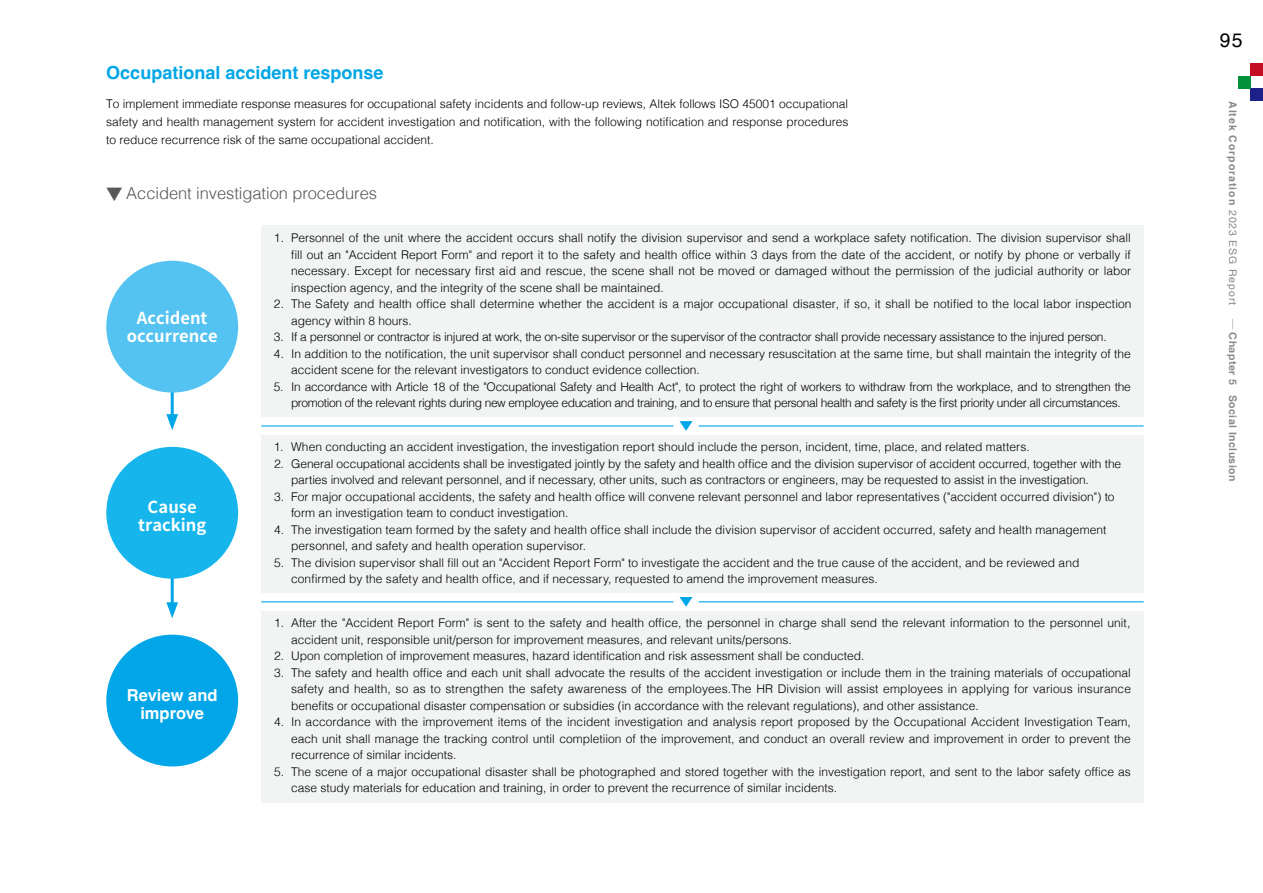
<style>
.page{position:relative;width:1263px;height:893px;background:#fff}
.page>*{position:absolute;margin:0;border:0;box-sizing:border-box;transform-origin:0 0}
.t1{font:19.5px "Helvetica";color:#000}
.t2{font:700 18px "Helvetica";color:#00a6e7}
.t3{font:300 16.5px "Helvetica";letter-spacing:-.005em;color:#595757}
.t4{font:700 16.5px/18px "Noto Sans CJ Ktc";letter-spacing:.005em;color:#fff;text-align:center}
.t5{font:700 16.5px/18px "Helvetica";color:#fff;text-align:center}
.t6{font:300 12px/16.5px "Helvetica";color:#000}
.t7{font:300 12px/16.5px "Helvetica";letter-spacing:-.03em;color:#000;text-align:center}
.t8{font:300 12px "Helvetica";letter-spacing:-.02em;color:#000}
.t9{font:700 10.5px "Helvetica";letter-spacing:.09em;color:#898989}
.t10{font:700 10.5px "Helvetica";letter-spacing:.04em;color:#898989}
.t11{font:700 10.5px "Source Han Sans TC";color:#898989}
.s1{font-family:"Source Han Sans TC"}
.s2{font-weight:400}
.s3{font-family:"Helvetica Neue"}
</style>
<div class="page">
<hr style="left:171px;top:390px;width:3px;height:30px;background:#00a6e7">
<svg style="left:166px;top:414px;width:12px;height:16px"></svg>
<hr style="left:171px;top:578px;width:3px;height:30px;background:#00a6e7">
<svg style="left:166px;top:602px;width:12px;height:16px"></svg>
<div style="left:106px;top:635px;width:132px;height:131px;background:#00a6e7;border-radius:50%"></div>
<div style="left:261px;top:611px;width:883px;height:192px;background:#f2f3f3"></div>
<div style="left:261px;top:435px;width:883px;height:157px;background:#f2f3f3"></div>
<div style="left:261px;top:225px;width:883px;height:192px;background:#f2f3f3"></div>
<div style="left:106px;top:261px;width:132px;height:132px;background:#54c3f1;border-radius:50%"></div>
<div style="left:106px;top:447px;width:132px;height:132px;background:#16b6ec;border-radius:50%"></div>
<div style="left:1251px;top:88px;width:12px;height:12px;background:#1d2088"></div>
<div style="left:1238px;top:76px;width:13px;height:12px;background:#00913a"></div>
<div style="left:1251px;top:64px;width:12px;height:12px;background:#c30e23"></div>
<hr style="left:699px;top:425px;width:445px;height:2px;background:#00a6e7">
<hr style="left:261px;top:425px;width:412px;height:2px;background:#00a6e7">
<svg style="left:679px;top:421px;width:14px;height:10px"></svg>
<hr style="left:699px;top:601px;width:445px;height:1px;background:#00a6e7">
<hr style="left:261px;top:601px;width:412px;height:1px;background:#00a6e7">
<svg style="left:679px;top:597px;width:14px;height:10px"></svg>
<h2 class="t2" style="left:106px;top:62px;width:279px">Occupational accident response</h2>
<p class="t6" style="left:106px;top:94px;width:743px;line-height:18px;text-align:justify">To implement immediate response measures for occupational safety incidents and follow-up reviews, Altek follows ISO 45001 occupational safety and health management system for accident investigation and notification, with the following notification and response procedures to reduce recurrence risk of the same occupational accident.</p>
<h3 class="t3" style="left:106px;top:179px;width:272px"><span class="s1">▼</span> Accident investigation procedures</h3>
<h3 class="t4" style="left:127px;top:309px;width:92px">Accident occurrence</h3>
<h3 class="t4" style="left:138px;top:498px;width:70px">Cause tracking</h3>
<h3 class="t5" style="left:127px;top:688px;width:92px">Review and improve</h3>
<p class="t6" style="left:291px;top:229px;width:842px;text-align:justify;text-indent:-17px">1. Personnel of the unit where the accident occurs shall notify the division supervisor and send a workplace safety notification. The division supervisor shall fill out an "Accident Report Form" and report it to the safety and health office within 3 days from the date of the accident, or notify by phone or verbally if necessary. Except for necessary first aid and rescue, the scene shall not be moved or damaged without the permission of the judicial authority or labor inspection agency, and the integrity of the scene shall be maintained.</p>
<p class="t6" style="left:291px;top:295px;width:842px;text-indent:-17px">2. The Safety and health office shall determine whether the accident is a major occupational disaster, if so, it shall be notified to the local labor inspection agency within 8 hours.</p>
<p class="t8" style="left:274px;top:327px;width:834px">3. If a personnel or contractor is injured at work, the on-site supervisor or the supervisor of the contractor shall provide necessary assistance to the injured person.</p>
<p class="t6" style="left:291px;top:345px;width:841px;text-indent:-17px">4. In addition to the notification, the unit supervisor shall conduct personnel and necessary resuscitation at the same time, but shall maintain the integrity of the accident scene for the relevant investigators to conduct evidence collection.</p>
<p class="t7" style="left:274px;top:378px;width:858px">5. In accordance with Article 18 of the "Occupational Safety and Health Act", to protect the right of workers to withdraw from the workplace, and to strengthen the promotion of the relevant rights during new employee education and training, and to ensure that personal health and safety is the first priority under all circumstances.</p>
<p class="t6" style="left:274px;top:438px;width:757px">1. When conducting an accident investigation, the investigation report should include the person, incident, time, place, and related matters.</p>
<p class="t6" style="left:291px;top:455px;width:832px;text-indent:-17px">2. General occupational accidents shall be investigated jointly by the safety and health office and the division supervisor of accident occurred, together with the parties involved and relevant personnel, and if necessary, other units, such as contractors or engineers, may be requested to assist in the investigation.</p>
<p class="t6" style="left:291px;top:488px;width:825px;text-indent:-17px">3. For major occupational accidents, the safety and health office will convene relevant personnel and labor representatives ("accident occurred division") to form an investigation team to conduct investigation.</p>
<p class="t6" style="left:291px;top:521px;width:817px;text-indent:-17px">4. The investigation team formed by the safety and health office shall include the division supervisor of accident occurred, safety and health management personnel, and safety and health operation supervisor.</p>
<p class="t6" style="left:291px;top:554px;width:790px;text-indent:-17px">5. The division supervisor shall fill out an "Accident Report Form" to investigate the accident and the true cause of the accident, and be reviewed and confirmed by the safety and health office, and if necessary, requested to amend the improvement measures.</p>
<p class="t6" style="left:291px;top:614px;width:841px;text-indent:-17px">1. After the "Accident Report Form" is sent to the safety and health office, the personnel in charge shall send the relevant information to the personnel unit, accident unit, responsible unit/person for improvement measures, and relevant units/persons.</p>
<p class="t6" style="left:274px;top:647px;width:592px">2. Upon completion of improvement measures, hazard identification and risk assessment shall be conducted.</p>
<p class="t6" style="left:291px;top:663px;width:842px;text-align:justify;text-indent:-17px">3. The safety and health office and each unit shall advocate the results of the accident investigation or include them in the training materials of occupational safety and health, so as to strengthen the safety awareness of the employees.The HR Division will assist employees in applying for various insurance benefits or occupational disaster compensation or subsidies (in accordance with the relevant regulations), and other assistance.</p>
<p class="t6" style="left:291px;top:713px;width:841px;text-align:justify;text-indent:-17px">4. In accordance with the improvement items of the incident investigation and analysis report proposed by the Occupational Accident Investigation Team, each unit shall manage the tracking control until completiion of the improvement, and conduct an overall review and improvement in order to prevent the recurrence of similar incidents.</p>
<p class="t6" style="left:291px;top:762px;width:841px;text-indent:-17px">5. The scene of a major occupational disaster shall be photographed and stored together with the investigation report, and sent to the labor safety office as case study materials for education and training, in order to prevent the recurrence of similar incidents.</p>
<h1 class="t1" style="left:1220px;top:25px;width:24px">95</h1>
<p class="t9" style="left:1239px;top:101px;width:206px;rotate:90deg">Altek Corporation <span class="s2">2023 ESG Report</span></p>
<p class="t11" style="left:1227px;top:318px;width:12px">｜</p>
<p class="t10" style="left:1239px;top:332px;width:150px;rotate:90deg"><span class="s3">Chapter 5</span> Social Inclusion</p>
</div>
